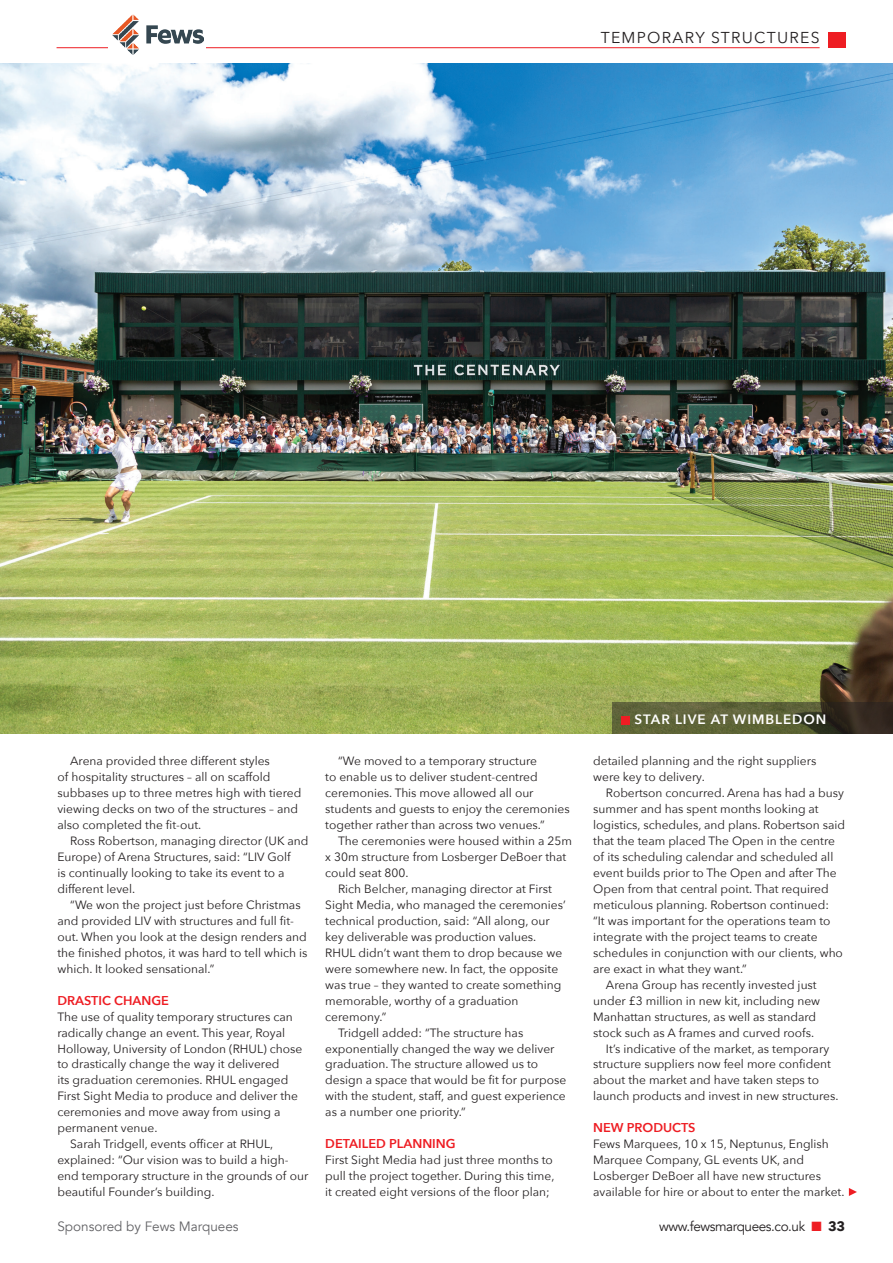
<style>
.page{position:relative;width:893px;height:1263px;background:#fff}
.page>*{position:absolute;margin:0;border:0;box-sizing:border-box;transform-origin:0 0}
.t1{font:15.75px "Avenir Next";letter-spacing:.08em;color:#231f20}
.t2{font:13.5px "Avenir";letter-spacing:-.03em;color:#231f20}
.t3{font:13.5px "Avenir";color:#636366}
.crosshead{font:600 13.5px "Avenir Next";letter-spacing:.07em;color:#fff}
.crosshead-2{font:600 12.75px "Avenir Next";color:#ee1d23}
.standout_body_copy{font:12px/15.9px "Avenir Next";color:#231f20}
.s1{color:#ee1d23}
.s2{font-family:"Avenir Next";font-weight:700}
</style>
<div class="page">
<hr style="left:57px;top:47px;width:763px;height:1px;background:#ee1d23">
<div style="left:828px;top:32px;width:17px;height:16px;background:#ee1d23"></div>
<div style="left:108px;top:11px;width:98px;height:46px;background:#fff"></div>
<img style="left:113px;top:14px;width:90px;height:41px">
<img style="left:0;top:64px;width:893px;height:669px">
<svg style="left:612px;top:702px;width:281px;height:31px;background:#515231"></svg>
<div style="left:621px;top:716px;width:8px;height:8px;background:#ee1d23"></div>
<svg style="left:849px;top:1188px;width:8px;height:8px"></svg>
<h1 class="t1" style="left:601px;top:24px;width:220px">TEMPORARY STRUCTURES</h1>
<p class="standout_body_copy" style="left:57px;top:753px;width:246px;text-indent:13px">Arena provided three different styles<br>of hospitality structures – all on scaffold subbases up to three metres high with tiered viewing decks on two of the structures – and also completed the fit-out.</p>
<p class="standout_body_copy" style="left:57px;top:832px;width:253px;text-indent:13px">Ross Robertson, managing director (UK and Europe) of Arena Structures, said: “LIV Golf<br>is continually looking to take its event to a different level.</p>
<p class="standout_body_copy" style="left:57px;top:896px;width:251px;text-indent:13px">“We won the project just before Christmas and provided LIV with structures and full fit&shy;out. When you look at the design renders and the finished photos, it was hard to tell which is which. It looked sensational.”</p>
<p class="crosshead-2" style="left:57px;top:989px;width:113px">DRASTIC CHANGE</p>
<p class="standout_body_copy" style="left:57px;top:1008px;width:246px">The use of quality temporary structures can radically change an event. This year, Royal Holloway, University of London (RHUL) chose to drastically change the way it delivered<br>its graduation ceremonies. RHUL engaged First Sight Media to produce and deliver the ceremonies and move away from using a permanent venue.</p>
<p class="standout_body_copy" style="left:57px;top:1135px;width:252px;text-indent:13px">Sarah Tridgell, events officer at RHUL, explained: “Our vision was to build a high&shy;end temporary structure in the grounds of our beautiful Founder’s building.</p>
<p class="t3" style="left:57px;top:1218px;width:183px">Sponsored by Fews Marquees</p>
<p class="standout_body_copy" style="left:325px;top:753px;width:246px;text-indent:13px">“We moved to a temporary structure<br>to enable us to deliver student-centred ceremonies. This move allowed all our students and guests to enjoy the ceremonies together rather than across two venues.”</p>
<p class="standout_body_copy" style="left:325px;top:832px;width:248px;text-indent:13px">The ceremonies were housed within a 25m x 30m structure from Losberger DeBoer that could seat 800.</p>
<p class="standout_body_copy" style="left:325px;top:880px;width:242px;text-indent:13px">Rich Belcher, managing director at First Sight Media, who managed the ceremonies’ technical production, said: “All along, our key deliverable was production values.<br>RHUL didn’t want them to drop because we were somewhere new. In fact, the opposite was true – they wanted to create something memorable, worthy of a graduation ceremony.”</p>
<p class="standout_body_copy" style="left:325px;top:1024px;width:242px;text-indent:13px">Tridgell added: “The structure has exponentially changed the way we deliver graduation. The structure allowed us to design a space that would be fit for purpose with the student, staff, and guest experience as a number one priority.”</p>
<p class="crosshead-2" style="left:325px;top:1133px;width:132px">DETAILED PLANNING</p>
<p class="standout_body_copy" style="left:325px;top:1151px;width:231px">First Sight Media had just three months to pull the project together. During this time, it created eight versions of the floor plan;</p>
<p class="crosshead" style="left:635px;top:708px;width:193px">STAR LIVE AT WIMBLEDON</p>
<p class="standout_body_copy" style="left:593px;top:753px;width:225px">detailed planning and the right suppliers were key to delivery.</p>
<p class="standout_body_copy" style="left:593px;top:785px;width:253px;text-indent:13px">Robertson concurred. Arena has had a busy summer and has spent months looking at logistics, schedules, and plans. Robertson said that the team placed The Open in the centre of its scheduling calendar and scheduled all event builds prior to The Open and after The Open from that central point. That required meticulous planning. Robertson continued:<br>“It was important for the operations team to integrate with the project teams to create schedules in conjunction with our clients, who are exact in what they want.”</p>
<p class="standout_body_copy" style="left:593px;top:976px;width:229px;text-indent:13px">Arena Group has recently invested just under £3 million in new kit, including new Manhattan structures, as well as standard stock such as A frames and curved roofs.</p>
<p class="standout_body_copy" style="left:593px;top:1040px;width:247px;text-indent:13px">It’s indicative of the market, as temporary structure suppliers now feel more confident about the market and have taken steps to launch products and invest in new structures.</p>
<p class="crosshead-2" style="left:593px;top:1117px;width:104px">NEW PRODUCTS</p>
<p class="standout_body_copy" style="left:593px;top:1135px;width:253px">Fews Marquees, 10 x 15, Neptunus, English Marquee Company, GL events UK, and Losberger DeBoer all have new structures available for hire or about to enter the market.</p>
<p class="t2" style="left:659px;top:1218px;width:187px">www.fewsmarquees.co.uk <span class="s1">■</span> <span class="s2">33</span></p>
</div>
